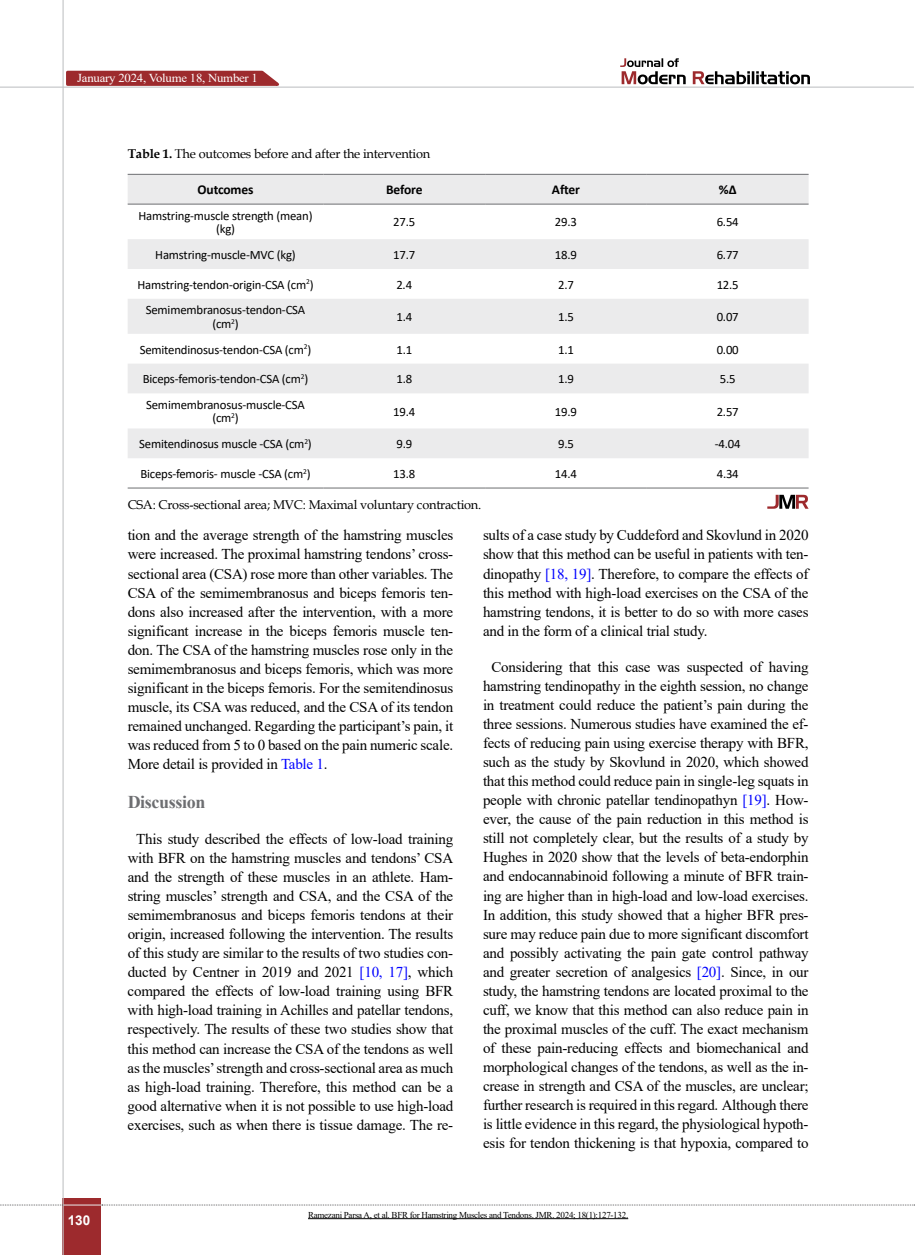
<style>
.page{position:relative;width:915px;height:1255px;background:#fff}
.page>*{position:absolute;margin:0;border:0;box-sizing:border-box;transform-origin:0 0}
.t1{font:700 18px "Times New Roman";letter-spacing:-.02em;color:#6d6e71}
.t2{font:15px/19px "Times New Roman";letter-spacing:-.015em;color:#000;text-align:justify}
.t3{font:700 13.5px "Calibri";letter-spacing:-.01em;color:#000}
.t4{font:700 13.5px "Arial";color:#fff}
.t5{font:12.75px/13.5px "Calibri";letter-spacing:-.015em;color:#000;text-align:center}
.t6{font:12.75px "Book Antiqua";letter-spacing:-.015em;color:#000}
.t7{font:12.15px "Times New Roman";letter-spacing:-.015em;color:#fff;scale:1.05 1}
.t8{font:9px "Times New Roman";letter-spacing:-.03em;color:#000}
.t9{font:7.5px "Calibri";color:#000}
.s1{font-weight:700}
.s2{font-size:12.75px}
.s3{color:#00f}
</style>
<div class="page">
<div style="left:63px;top:1198px;width:38px;height:56px;background:#9d2a2d"></div>
<hr style="left:62px;top:0;width:2px;height:1254px;background:#c2c4c6">
<hr style="left:63px;top:1204px;width:38px;height:1px;background:#ebebec">
<svg style="left:0;top:1204px;width:63px;height:1px"></svg>
<svg style="left:102px;top:1204px;width:812px;height:1px"></svg>
<svg style="left:692px;top:71px;width:117px;height:13px"></svg>
<svg style="left:620px;top:58px;width:65px;height:26px"></svg>
<hr style="left:0;top:87px;width:913px;height:1px;background:#c2c4c6">
<svg style="left:128px;top:175px;width:680px;height:283px;fill:#ebebec"></svg>
<hr style="left:646px;top:487px;width:162px;height:1px;background:#6d6e71">
<hr style="left:485px;top:487px;width:161px;height:1px;background:#6d6e71">
<hr style="left:323px;top:487px;width:162px;height:1px;background:#6d6e71">
<hr style="left:128px;top:487px;width:195px;height:1px;background:#6d6e71">
<hr style="left:646px;top:174px;width:162px;height:1px;background:#6d6e71">
<hr style="left:485px;top:174px;width:161px;height:1px;background:#6d6e71">
<hr style="left:323px;top:174px;width:162px;height:1px;background:#6d6e71">
<hr style="left:128px;top:174px;width:195px;height:1px;background:#6d6e71">
<hr style="left:646px;top:204px;width:162px;height:1px;background:#6d6e71">
<hr style="left:485px;top:204px;width:161px;height:1px;background:#6d6e71">
<hr style="left:323px;top:204px;width:162px;height:1px;background:#6d6e71">
<hr style="left:128px;top:204px;width:195px;height:1px;background:#6d6e71">
<svg style="left:767px;top:495px;width:41px;height:13px"></svg>
<hr style="left:308px;top:1218px;width:320px;height:1px;background:#000">
<svg style="left:64px;top:70px;width:222px;height:17px;background:#ac4d4f"></svg>
<p class="t7" style="left:77px;top:69px;width:174px">January 2024, Volume 18, Number 1</p>
<p class="t6" style="left:128px;top:145px;width:304px"><span class="s1">Table 1.</span> The outcomes before and after the intervention</p>
<p class="t3" style="left:197px;top:180px;width:57px">Outcomes</p>
<p class="t3" style="left:386px;top:180px;width:38px">Before</p>
<p class="t3" style="left:552px;top:180px;width:30px">After</p>
<p class="t3" style="left:718px;top:180px;width:19px">%Δ</p>
<p class="t5" style="left:393px;top:215px;width:24px">27.5</p>
<p class="t5" style="left:554px;top:215px;width:24px">29.3</p>
<p class="t5" style="left:716px;top:215px;width:24px">6.54</p>
<p class="t5" style="left:138px;top:208px;width:175px">Hamstring-muscle strength (mean) (kg)</p>
<p class="t5" style="left:155px;top:247px;width:142px">Hamstring-muscle-MVC (kg)</p>
<p class="t5" style="left:393px;top:247px;width:24px">17.7</p>
<p class="t5" style="left:554px;top:247px;width:24px">18.9</p>
<p class="t5" style="left:716px;top:247px;width:24px">6.77</p>
<p class="t5" style="left:137px;top:277px;width:170px">Hamstring-tendon-origin-CSA (cm</p>
<p class="t5" style="left:396px;top:277px;width:17px">2.4</p>
<p class="t5" style="left:558px;top:277px;width:17px">2.7</p>
<p class="t5" style="left:716px;top:277px;width:24px">12.5</p>
<p class="t9" style="left:306px;top:277px;width:9px">2<span class="s2">)</span></p>
<p class="t5" style="left:146px;top:303px;width:161px">Semimembranosus-tendon-CSA (cm<sup>2</sup>)</p>
<p class="t5" style="left:140px;top:342px;width:166px">Semitendinosus-tendon-CSA (cm</p>
<p class="t5" style="left:396px;top:342px;width:17px">1.1</p>
<p class="t5" style="left:558px;top:342px;width:17px">1.1</p>
<p class="t5" style="left:716px;top:342px;width:24px">0.00</p>
<p class="t5" style="left:396px;top:310px;width:17px">1.4</p>
<p class="t5" style="left:558px;top:310px;width:17px">1.5</p>
<p class="t5" style="left:716px;top:310px;width:24px">0.07</p>
<p class="t9" style="left:304px;top:341px;width:9px">2<span class="s2">)</span></p>
<p class="t9" style="left:301px;top:371px;width:9px">2<span class="s2">)</span></p>
<p class="t5" style="left:143px;top:372px;width:160px">Biceps-femoris-tendon-CSA (cm</p>
<p class="t5" style="left:396px;top:372px;width:17px">1.8</p>
<p class="t5" style="left:558px;top:372px;width:17px">1.9</p>
<p class="t5" style="left:719px;top:372px;width:17px">5.5</p>
<p class="t5" style="left:146px;top:397px;width:160px">Semimembranosus-muscle-CSA (cm<sup>2</sup>)</p>
<p class="t5" style="left:139px;top:437px;width:167px">Semitendinosus muscle -CSA (cm</p>
<p class="t5" style="left:396px;top:437px;width:17px">9.9</p>
<p class="t5" style="left:558px;top:437px;width:17px">9.5</p>
<p class="t5" style="left:714px;top:437px;width:27px">-4.04</p>
<p class="t5" style="left:393px;top:404px;width:24px">19.4</p>
<p class="t5" style="left:554px;top:404px;width:24px">19.9</p>
<p class="t5" style="left:716px;top:404px;width:24px">2.57</p>
<p class="t9" style="left:304px;top:436px;width:9px">2<span class="s2">)</span></p>
<p class="t9" style="left:303px;top:466px;width:9px">2<span class="s2">)</span></p>
<p class="t6" style="left:128px;top:495px;width:355px">CSA: Cross-sectional area; MVC: Maximal voluntary contraction.</p>
<p class="t5" style="left:140px;top:466px;width:164px">Biceps-femoris- muscle -CSA (cm</p>
<p class="t5" style="left:393px;top:466px;width:24px">13.8</p>
<p class="t5" style="left:554px;top:466px;width:24px">14.4</p>
<p class="t5" style="left:716px;top:466px;width:24px">4.34</p>
<p class="t4" style="left:68px;top:1210px;width:24px">130</p>
<p class="t2" style="left:128px;top:525px;width:327px">tion and the average strength of the hamstring muscles were increased. The proximal hamstring tendons’ cross&shy;sectional area (CSA) rose more than other variables. The CSA of the semimembranosus and biceps femoris ten&shy;dons also increased after the intervention, with a more significant increase in the biceps femoris muscle ten&shy;don. The CSA of the hamstring muscles rose only in the semimembranosus and biceps femoris, which was more significant in the biceps femoris. For the semitendinosus muscle, its CSA was reduced, and the CSA of its tendon remained unchanged. Regarding the participant’s pain, it was reduced from 5 to 0 based on the pain numeric scale.<br>More detail is provided in <span class="s3">Table 1</span>.</p>
<p class="t1" style="left:128px;top:788px;width:79px">Discussion</p>
<p class="t2" style="left:128px;top:828px;width:327px;text-align:center">This study described the effects of low-load training with BFR on the hamstring muscles and tendons’ CSA and the strength of these muscles in an athlete. Ham&shy;string muscles’ strength and CSA, and the CSA of the semimembranosus and biceps femoris tendons at their origin, increased following the intervention. The results of this study are similar to the results of two studies con&shy;ducted by Centner in 2019 and 2021 <span class="s3">[10, 17]</span>, which compared the effects of low-load training using BFR with high-load training in Achilles and patellar tendons, respectively. The results of these two studies show that this method can increase the CSA of the tendons as well as the muscles’ strength and cross-sectional area as much as high-load training. Therefore, this method can be a good alternative when it is not possible to use high-load exercises, such as when there is tissue damage. The re-</p>
<p class="t2" style="left:483px;top:525px;width:327px">sults of a case study by Cuddeford and Skovlund in 2020 show that this method can be useful in patients with ten&shy;dinopathy <span class="s3">[18, 19]</span>. Therefore, to compare the effects of this method with high-load exercises on the CSA of the hamstring tendons, it is better to do so with more cases and in the form of a clinical trial study.</p>
<p class="t2" style="left:483px;top:656px;width:327px;text-align:center">Considering that this case was suspected of having hamstring tendinopathy in the eighth session, no change in treatment could reduce the patient’s pain during the three sessions. Numerous studies have examined the ef&shy;fects of reducing pain using exercise therapy with BFR, such as the study by Skovlund in 2020, which showed that this method could reduce pain in single-leg squats in people with chronic patellar tendinopathyn <span class="s3">[19]</span>. How&shy;ever, the cause of the pain reduction in this method is still not completely clear, but the results of a study by Hughes in 2020 show that the levels of beta-endorphin and endocannabinoid following a minute of BFR train&shy;ing are higher than in high-load and low-load exercises.<br>In addition, this study showed that a higher BFR pres&shy;sure may reduce pain due to more significant discomfort and possibly activating the pain gate control pathway and greater secretion of analgesics <span class="s3">[20]</span>. Since, in our study, the hamstring tendons are located proximal to the cuff, we know that this method can also reduce pain in the proximal muscles of the cuff. The exact mechanism of these pain-reducing effects and biomechanical and morphological changes of the tendons, as well as the in&shy;crease in strength and CSA of the muscles, are unclear; further research is required in this regard. Although there is little evidence in this regard, the physiological hypoth&shy;esis for tendon thickening is that hypoxia, compared to</p>
<p class="t8" style="left:308px;top:1208px;width:321px">Ramezani Parsa A, et al. BFR for Hamstring Muscles and Tendons. JMR. 2024; 18(1):127-132.</p>
</div>
